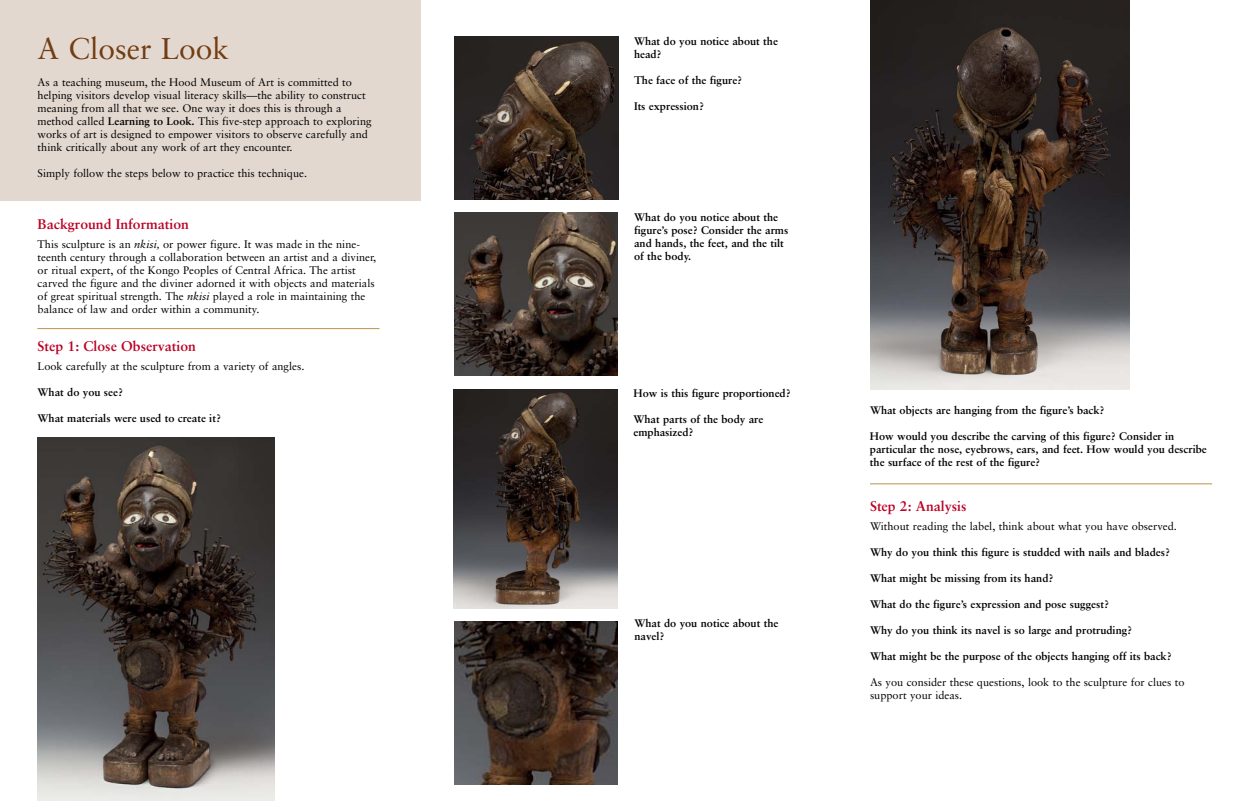
<style>
.page{position:relative;width:1251px;height:801px;background:#fff}
.page>*{position:absolute;margin:0;border:0;box-sizing:border-box;transform-origin:0 0}
.t1{font:30px "Sabon";color:#733d12}
.t2{font:700 14px "Sabon";color:#ba0125}
.t3{font:11px/13px "Sabon";color:#000}
.t4{font:700 11px/13px "Sabon";color:#000}
.s1{font-weight:700}
.s2{font-style:italic}
</style>
<div class="page">
<div style="left:0;top:0;width:421px;height:201px;background:#e3d8d0"></div>
<img style="left:454px;top:212px;width:164px;height:164px">
<img style="left:454px;top:621px;width:164px;height:163px">
<img style="left:454px;top:37px;width:164px;height:163px">
<img style="left:454px;top:389px;width:164px;height:220px">
<img style="left:37px;top:437px;width:238px;height:364px">
<img style="left:870px;top:0;width:259px;height:390px">
<hr style="left:37px;top:328px;width:343px;height:1px;background:#bc914c">
<hr style="left:870px;top:483px;width:342px;height:1px;background:#bc914c">
<p class="t1" style="left:38px;top:36px;width:193px">A Closer Look</p>
<p class="t3" style="left:38px;top:76px;width:336px">As a teaching museum, the Hood Museum of Art is committed to helping visitors develop visual literacy skills—the ability to construct meaning from all that we see. One way it does this is through a method called <span class="s1">Learning to Look.</span> This five-step approach to exploring works of art is designed to empower visitors to observe carefully and think critically about any work of art they encounter.</p>
<p class="t3" style="left:38px;top:167px;width:271px">Simply follow the steps below to practice this technique.</p>
<p class="t2" style="left:38px;top:218px;width:153px">Background Information</p>
<p class="t3" style="left:38px;top:238px;width:340px">This sculpture is an <span class="s2">nkisi,</span> or power figure. It was made in the nine&shy;teenth century through a collaboration between an artist and a diviner, or ritual expert, of the Kongo Peoples of Central Africa. The artist carved the figure and the diviner adorned it with objects and materials of great spiritual strength. The <span class="s2">nkisi</span> played a role in maintaining the balance of law and order within a community.</p>
<p class="t2" style="left:38px;top:340px;width:160px">Step 1: Close Observation</p>
<p class="t3" style="left:38px;top:360px;width:268px">Look carefully at the sculpture from a variety of angles.</p>
<p class="t4" style="left:38px;top:386px;width:87px">What do you see?</p>
<p class="t4" style="left:38px;top:412px;width:185px">What materials were used to create it?</p>
<p class="t4" style="left:634px;top:36px;width:145px">What do you notice about the head?</p>
<p class="t4" style="left:634px;top:75px;width:110px">The face of the figure?</p>
<p class="t4" style="left:634px;top:101px;width:71px">Its expression?</p>
<p class="t4" style="left:634px;top:211px;width:156px">What do you notice about the figure’s pose? Consider the arms and hands, the feet, and the tilt of the body.</p>
<p class="t4" style="left:634px;top:388px;width:159px">How is this figure proportioned?</p>
<p class="t4" style="left:634px;top:414px;width:131px">What parts of the body are emphasized?</p>
<p class="t4" style="left:634px;top:618px;width:145px">What do you notice about the navel?</p>
<p class="t4" style="left:870px;top:404px;width:236px">What objects are hanging from the figure’s back?</p>
<p class="t4" style="left:870px;top:430px;width:338px">How would you describe the carving of this figure? Consider in particular the nose, eyebrows, ears, and feet. How would you describe the surface of the rest of the figure?</p>
<p class="t2" style="left:870px;top:500px;width:98px">Step 2: Analysis</p>
<p class="t3" style="left:870px;top:520px;width:309px">Without reading the label, think about what you have observed.</p>
<p class="t4" style="left:870px;top:546px;width:301px">Why do you think this figure is studded with nails and blades?</p>
<p class="t4" style="left:870px;top:572px;width:185px">What might be missing from its hand?</p>
<p class="t4" style="left:870px;top:598px;width:240px">What do the figure’s expression and pose suggest?</p>
<p class="t4" style="left:870px;top:624px;width:264px">Why do you think its navel is so large and protruding?</p>
<p class="t4" style="left:870px;top:650px;width:303px">What might be the purpose of the objects hanging off its back?</p>
<p class="t3" style="left:870px;top:676px;width:316px">As you consider these questions, look to the sculpture for clues to support your ideas.</p>
</div>
